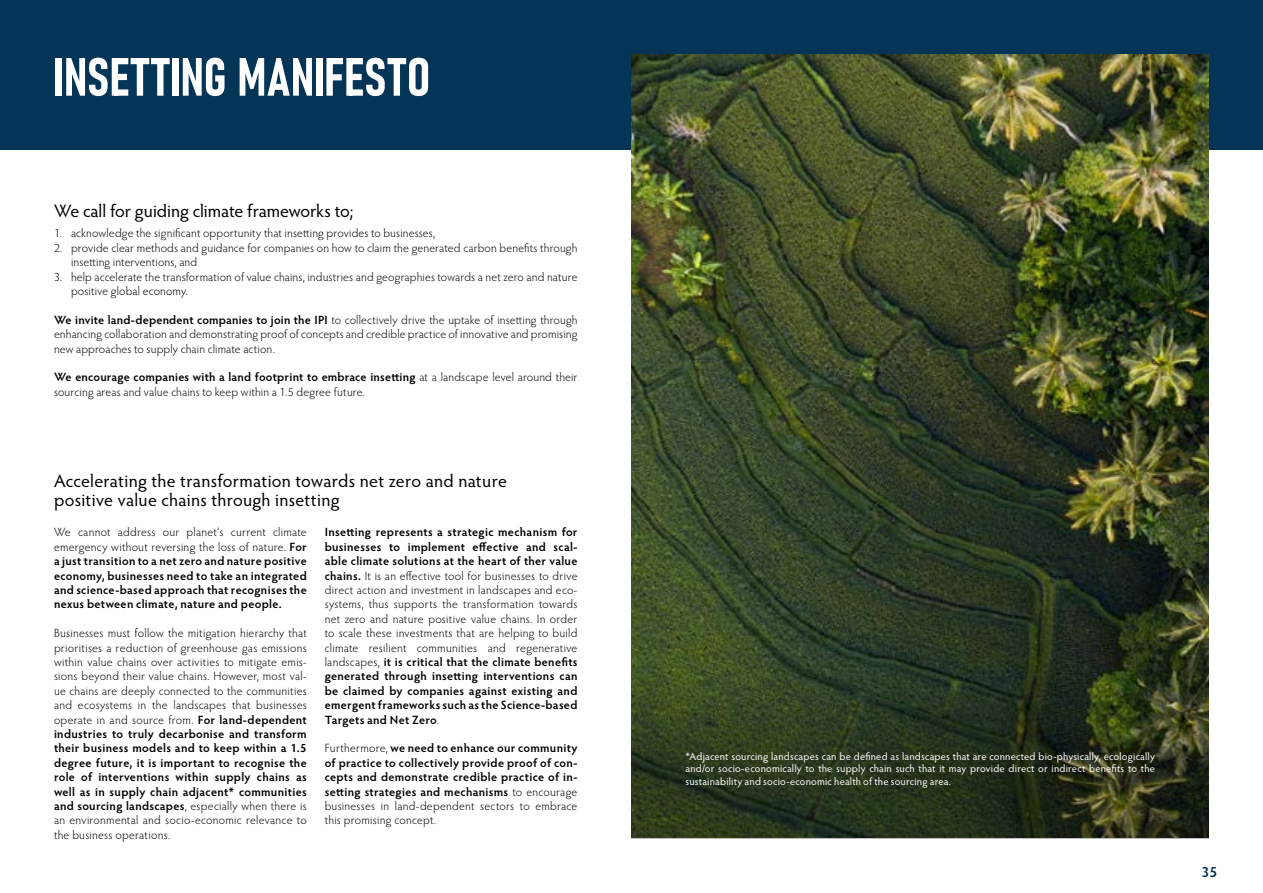
<style>
.page{position:relative;width:1263px;height:893px;background:#fff}
.page>*{position:absolute;margin:0;border:0;box-sizing:border-box;transform-origin:0 0}
.t1{font:52.95px "Bahnschrift";letter-spacing:.01em;color:#fff}
.t2{font:18px/19.5px "Hypatia Sans Pro";letter-spacing:.01em;color:#000}
.t3{font:600 15px "Hypatia Sans Pro";color:#043556}
.t4{font:300 12px/14.4px "Hypatia Sans Pro";letter-spacing:.015em;color:#000}
.t5{font:600 12px/14.4px "Hypatia Sans Pro";letter-spacing:.025em;color:#000;text-align:justify}
.t6{font:10.5px/12.6px "Hypatia Sans Pro";letter-spacing:.015em;color:#fff;text-align:justify}
.s1{font-weight:600}
.s2{font-weight:300}
</style>
<div class="page">
<div style="left:0;top:0;width:1263px;height:150px;background:#043556"></div>
<img style="left:631px;top:54px;width:578px;height:597px">
<svg style="left:631px;top:651px;width:578px;height:188px;background:#2c371e"></svg>
<h1 class="t1" style="left:54px;top:37px;width:378px">INSETTING MANIFESTO</h1>
<h2 class="t2" style="left:54px;top:200px;width:301px">We call for guiding climate frameworks to;</h2>
<p class="t4" style="left:54px;top:226px;width:383px">1. acknowledge the significant opportunity that insetting provides to businesses,</p>
<p class="t4" style="left:71px;top:240px;width:508px;text-indent:-17px">2. provide clear methods and guidance for companies on how to claim the generated carbon benefits through insetting interventions, and</p>
<p class="t4" style="left:71px;top:269px;width:508px;text-indent:-17px">3. help accelerate the transformation of value chains, industries and geographies towards a net zero and nature positive global economy.</p>
<p class="t4" style="left:54px;top:312px;width:525px;text-align:justify"><span class="s1">We invite land-dependent companies to join the IPI</span> to collectively drive the uptake of insetting through enhancing collaboration and demonstrating proof of concepts and credible practice of innovative and promising new approaches to supply chain climate action.</p>
<p class="t4" style="left:54px;top:370px;width:525px"><span class="s1">We encourage companies with a land footprint to embrace insetting</span> at a landscape level around their sourcing areas and value chains to keep within a 1.5 degree future.</p>
<h2 class="t2" style="left:54px;top:470px;width:454px">Accelerating the transformation towards net zero and nature positive value chains through insetting</h2>
<p class="t5" style="left:54px;top:525px;width:254px"><span class="s2">We cannot address our planet’s current climate emergency without reversing the loss of nature.</span> For a just transition to a net zero and nature positive economy, businesses need to take an integrated and science-based approach that recognises the nexus between climate, nature and people.</p>
<p class="t4" style="left:54px;top:626px;width:254px;text-align:justify">Businesses must follow the mitigation hierarchy that prioritises a reduction of greenhouse gas emissions within value chains over activities to mitigate emis&shy;sions beyond their value chains. However, most val&shy;ue chains are deeply connected to the communities and ecosystems in the landscapes that businesses operate in and source from. <span class="s1">For land-dependent industries to truly decarbonise and transform their business models and to keep within a 1.5 degree future, it is important to recognise the role of interventions within supply chains as well as in supply chain adjacent* communities and sourcing landscapes</span>, especially when there is an environmental and socio-economic relevance to the business operations.</p>
<p class="t5" style="left:325px;top:525px;width:254px">Insetting represents a strategic mechanism for businesses to implement effective and scal&shy;able climate solutions at the heart of ther value chains. <span class="s2">It is an effective tool for businesses to drive direct action and investment in landscapes and eco&shy;systems, thus supports the transformation towards net zero and nature positive value chains. In order to scale these investments that are helping to build climate resilient communities and regenerative landscapes,</span> it is critical that the climate benefits generated through insetting interventions can be claimed by companies against existing and emergent frameworks such as the Science-based Targets and Net Zero<span class="s2">.</span></p>
<p class="t5" style="left:325px;top:741px;width:254px"><span class="s2">Furthermore,</span> we need to enhance our community of practice to collectively provide proof of con&shy;cepts and demonstrate credible practice of in&shy;setting strategies and mechanisms <span class="s2">to encourage businesses in land-dependent sectors to embrace this promising concept.</span></p>
<p class="t6" style="left:685px;top:750px;width:471px">*Adjacent sourcing landscapes can be defined as landscapes that are connected bio-physically, ecologically and/or socio-economically to the supply chain such that it may provide direct or indirect benefits to the sustainability and socio-economic health of the sourcing area.</p>
<p class="t3" style="left:1201px;top:861px;width:18px">35</p>
</div>
